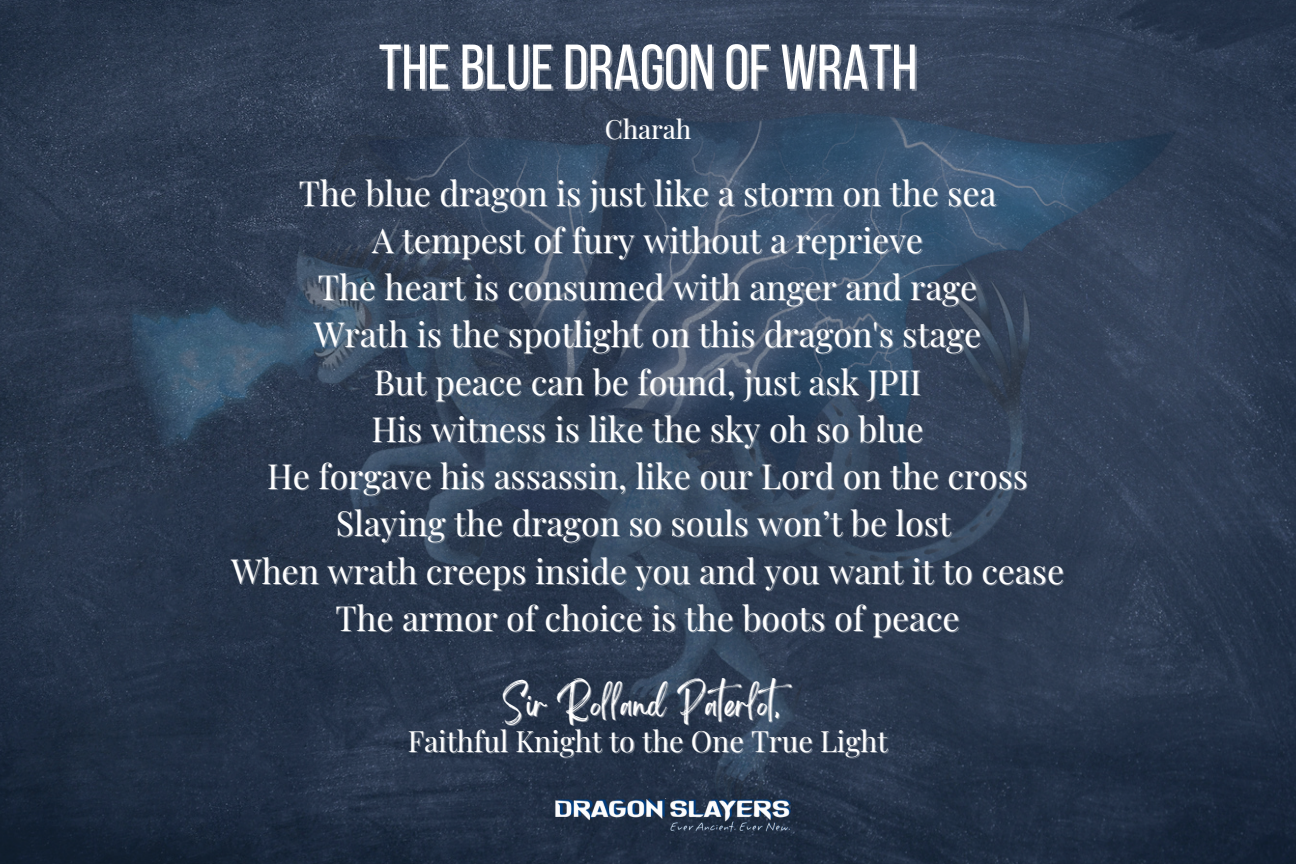
<style>
.page{position:relative;width:1296px;height:864px;background:#fff}
.page>*{position:absolute;margin:0;border:0;box-sizing:border-box;transform-origin:0 0}
.t1{font:63.3px "Bebas Neue";color:#fff}
.t2{font:33.9px/47.4px "Playfair Display";color:#fff;text-align:center}
.t3{font:28.8px "Playfair Display";color:#fff}
.t4{font:28.8px "Brightwall";color:#fff}
.t5{font:26.1px "Playfair Display";color:#fff}
</style>
<div class="page">
<img style="left:0;top:0;width:1296px;height:864px">
<img style="left:126px;top:13px;width:1062px;height:837px">
<img style="left:544px;top:798px;width:249px;height:1px">
<img style="left:542px;top:799px;width:251px;height:36px">
<p class="t1" style="left:379px;top:41px;width:540px">THEBLUEDRAGON OF WRATH</p>
<h1 class="t5" style="left:605px;top:110px;width:88px">Charah</h1>
<p class="t2" style="left:299px;top:168px;width:699px">The blue dragon is just like a storm on the sea</p>
<p class="t2" style="left:372px;top:215px;width:553px">A tempest of fury without a reprieve</p>
<p class="t2" style="left:318px;top:262px;width:661px">The heart is consumed with anger and rage</p>
<h2 class="t2" style="left:314px;top:310px;width:669px">Wrath is the spotlight on this dragon's stage</h2>
<p class="t2" style="left:374px;top:357px;width:549px">But peace can be found, just ask JPII</p>
<p class="t2" style="left:231px;top:404px;width:835px">His witness is like the sky oh so blue<br>He forgave his assassin, like our Lord on the cross Slaying the dragon so souls won’t be lost<br>When wrath creeps inside you and you want it to cease The armor of choice is the boots of peace</p>
<p class="t4" style="left:503px;top:694px;width:301px">Sir Rolland Paterlot,</p>
<p class="t3" style="left:408px;top:721px;width:481px">Faithful Knight to the One True Light</p>
</div>
